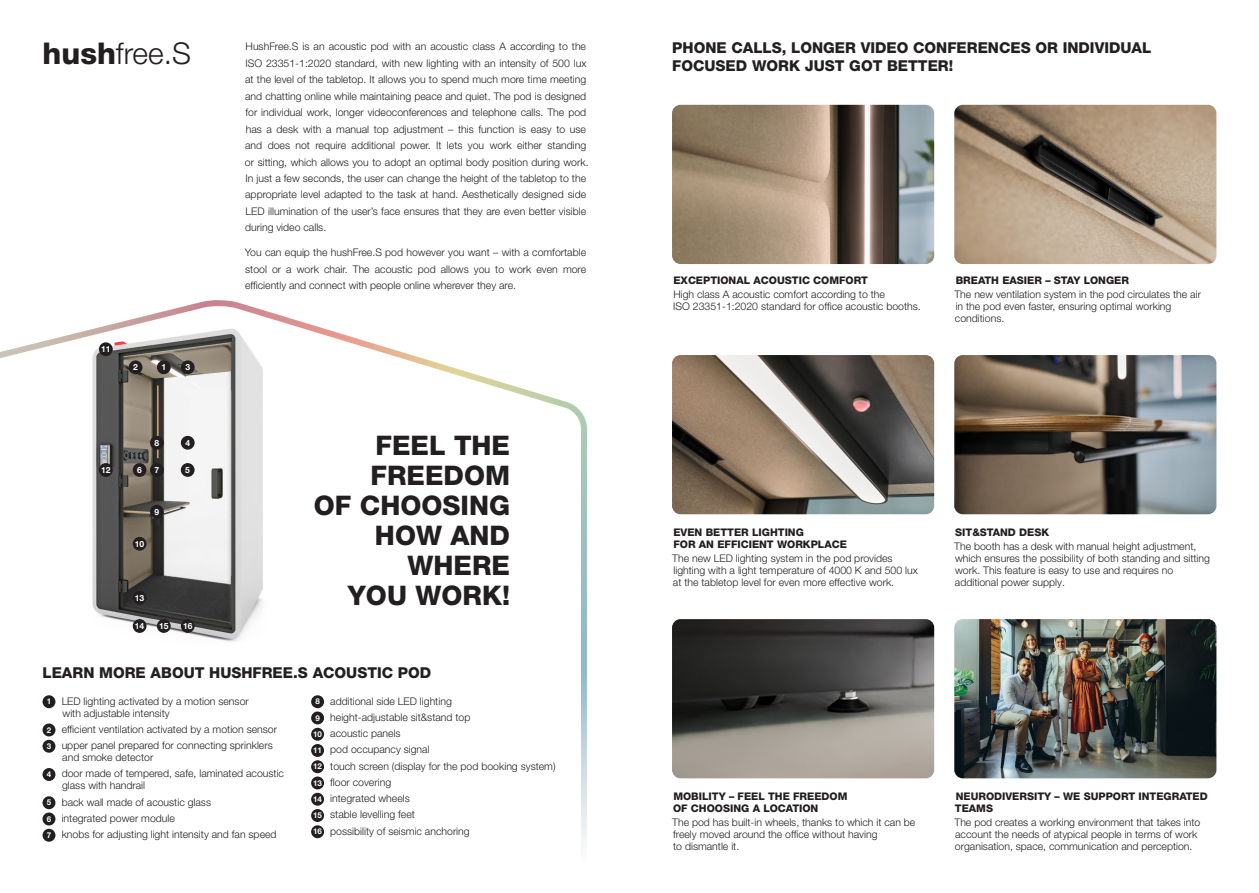
<style>
.page{position:relative;width:1259px;height:893px;background:#fff}
.page>*{position:absolute;margin:0;border:0;box-sizing:border-box;transform-origin:0 0}
.t1{font:300 30px "Helvetica Neue LT Pro";color:#231f20}
.tekst_blok_lewa_gora{font:800 27px/30px "Helvetica Neue LT Pro";color:#231f20;text-align:right}
.tekst_blok_lewa_gora-2{font:800 15px/18px "Helvetica Neue LT Pro";color:#231f20}
.tekst_blok_lewa_gora-3{font:300 10.5px/12px "Helvetica Neue LT Pro";color:#231f20}
.tekst_blok_lewa_gora-4{font:800 10.5px/12px "Helvetica Neue LT Pro";color:#231f20}
.t2{font:700 8.55px "Helvetica Neue LT Pro";color:#fff}
.t3{font:700 7.95px "Helvetica Neue LT Pro";color:#fff}
.s1{font-weight:800}
</style>
<div class="page">
<svg style="left:0;top:300px;width:587px;height:545px"></svg>
<div style="left:157px;top:360px;width:14px;height:14px;background:#231f20;border-radius:50%"></div>
<div style="left:129px;top:360px;width:13px;height:14px;background:#231f20;border-radius:50%"></div>
<div style="left:181px;top:360px;width:14px;height:14px;background:#231f20;border-radius:50%"></div>
<div style="left:181px;top:436px;width:14px;height:14px;background:#231f20;border-radius:50%"></div>
<div style="left:181px;top:463px;width:14px;height:14px;background:#231f20;border-radius:50%"></div>
<div style="left:133px;top:463px;width:13px;height:14px;background:#231f20;border-radius:50%"></div>
<div style="left:150px;top:463px;width:14px;height:14px;background:#231f20;border-radius:50%"></div>
<div style="left:150px;top:436px;width:14px;height:14px;background:#231f20;border-radius:50%"></div>
<div style="left:150px;top:505px;width:14px;height:13px;background:#231f20;border-radius:50%"></div>
<div style="left:99px;top:463px;width:14px;height:14px;background:#231f20;border-radius:50%"></div>
<div style="left:133px;top:537px;width:13px;height:14px;background:#231f20;border-radius:50%"></div>
<div style="left:99px;top:342px;width:14px;height:14px;background:#231f20;border-radius:50%"></div>
<div style="left:133px;top:591px;width:13px;height:14px;background:#231f20;border-radius:50%"></div>
<div style="left:133px;top:619px;width:13px;height:14px;background:#231f20;border-radius:50%"></div>
<div style="left:181px;top:619px;width:14px;height:14px;background:#231f20;border-radius:50%"></div>
<div style="left:157px;top:619px;width:14px;height:14px;background:#231f20;border-radius:50%"></div>
<div style="left:43px;top:695px;width:12px;height:13px;background:#231f20;border-radius:50%"></div>
<div style="left:43px;top:723px;width:12px;height:13px;background:#231f20;border-radius:50%"></div>
<div style="left:43px;top:740px;width:12px;height:13px;background:#231f20;border-radius:50%"></div>
<div style="left:43px;top:768px;width:12px;height:13px;background:#231f20;border-radius:50%"></div>
<div style="left:43px;top:796px;width:12px;height:13px;background:#231f20;border-radius:50%"></div>
<div style="left:43px;top:812px;width:12px;height:13px;background:#231f20;border-radius:50%"></div>
<div style="left:43px;top:829px;width:12px;height:13px;background:#231f20;border-radius:50%"></div>
<div style="left:311px;top:695px;width:13px;height:13px;background:#231f20;border-radius:50%"></div>
<div style="left:311px;top:711px;width:13px;height:13px;background:#231f20;border-radius:50%"></div>
<div style="left:311px;top:728px;width:13px;height:13px;background:#231f20;border-radius:50%"></div>
<div style="left:311px;top:744px;width:13px;height:13px;background:#231f20;border-radius:50%"></div>
<div style="left:311px;top:760px;width:13px;height:13px;background:#231f20;border-radius:50%"></div>
<div style="left:311px;top:776px;width:13px;height:13px;background:#231f20;border-radius:50%"></div>
<div style="left:311px;top:793px;width:13px;height:13px;background:#231f20;border-radius:50%"></div>
<div style="left:311px;top:809px;width:13px;height:13px;background:#231f20;border-radius:50%"></div>
<div style="left:311px;top:825px;width:13px;height:13px;background:#231f20;border-radius:50%"></div>
<img style="left:672px;top:619px;width:262px;height:159px">
<img style="left:672px;top:105px;width:262px;height:159px">
<img style="left:672px;top:355px;width:262px;height:159px">
<img style="left:954px;top:105px;width:262px;height:159px">
<img style="left:954px;top:619px;width:262px;height:159px">
<img style="left:954px;top:355px;width:262px;height:159px">
<h2 class="t1" style="left:43px;top:35px;width:150px"><span class="s1">hush</span>free.S</h2>
<p class="t2" style="left:101px;top:344px;width:11px">11</p>
<p class="t2" style="left:133px;top:362px;width:6px">2</p>
<p class="t2" style="left:161px;top:362px;width:6px">1</p>
<p class="t2" style="left:185px;top:362px;width:6px">3</p>
<p class="t2" style="left:101px;top:464px;width:11px">12</p>
<p class="t2" style="left:155px;top:437px;width:6px">8</p>
<p class="t2" style="left:185px;top:437px;width:6px">4</p>
<p class="t2" style="left:137px;top:464px;width:6px">6</p>
<p class="t2" style="left:155px;top:464px;width:6px">7</p>
<p class="t2" style="left:185px;top:464px;width:6px">5</p>
<p class="t2" style="left:135px;top:538px;width:11px">10</p>
<p class="t2" style="left:155px;top:506px;width:6px">9</p>
<p class="t2" style="left:135px;top:592px;width:11px">13</p>
<p class="t2" style="left:135px;top:620px;width:11px">14</p>
<p class="t2" style="left:159px;top:620px;width:11px">15</p>
<p class="t2" style="left:183px;top:620px;width:11px">16</p>
<p class="tekst_blok_lewa_gora-3" style="left:245px;top:38px;width:345px;line-height:16.5px">HushFree.S is an acoustic pod with an acoustic class A according to the ISO 23351-1:2020 standard, with new lighting with an intensity of 500 lux at the level of the tabletop. It allows you to spend much more time meeting and chatting online while maintaining peace and quiet. The pod is designed for individual work, longer videoconferences and telephone calls. The pod has a desk with a manual top adjustment – this function is easy to use and does not require additional power. It lets you work either standing or sitting, which allows you to adopt an optimal body position during work.<br>In just a few seconds, the user can change the height of the tabletop to the appropriate level adapted to the task at hand. Aesthetically designed side LED illumination of the user’s face ensures that they are even better visible during video calls.</p>
<p class="tekst_blok_lewa_gora-3" style="left:245px;top:244px;width:343px;line-height:16.5px;text-align:justify">You can equip the hushFree.S pod however you want – with a comfortable stool or a work chair. The acoustic pod allows you to work even more efficiently and connect with people online wherever they are.</p>
<p class="tekst_blok_lewa_gora" style="left:314px;top:430px;width:198px">FEEL THE<br>FREEDOM<br>OF CHOOSING<br>HOW AND<br>WHERE<br>YOU WORK!</p>
<p class="tekst_blok_lewa_gora-2" style="left:43px;top:663px;width:390px">LEARN MORE ABOUT HUSHFREE.S ACOUSTIC POD</p>
<p class="t3" style="left:47px;top:697px;width:6px">1</p>
<p class="tekst_blok_lewa_gora-3" style="left:62px;top:695px;width:189px">LED lighting activated by a motion sensor with adjustable intensity</p>
<p class="t3" style="left:47px;top:725px;width:6px">2</p>
<p class="tekst_blok_lewa_gora-3" style="left:62px;top:723px;width:217px">efficient ventilation activated by a motion sensor</p>
<p class="t3" style="left:47px;top:741px;width:6px">3</p>
<p class="tekst_blok_lewa_gora-3" style="left:62px;top:739px;width:213px">upper panel prepared for connecting sprinklers and smoke detector</p>
<p class="t3" style="left:47px;top:769px;width:6px">4</p>
<p class="tekst_blok_lewa_gora-3" style="left:62px;top:767px;width:224px">door made of tempered, safe, laminated acoustic glass with handrail</p>
<p class="t3" style="left:47px;top:798px;width:6px">5</p>
<p class="tekst_blok_lewa_gora-3" style="left:62px;top:796px;width:151px">back wall made of acoustic glass</p>
<p class="t3" style="left:47px;top:814px;width:6px">6</p>
<p class="tekst_blok_lewa_gora-3" style="left:62px;top:812px;width:115px">integrated power module</p>
<p class="t3" style="left:47px;top:830px;width:6px">7</p>
<p class="tekst_blok_lewa_gora-3" style="left:62px;top:828px;width:216px">knobs for adjusting light intensity and fan speed</p>
<p class="t3" style="left:315px;top:697px;width:6px">8</p>
<p class="tekst_blok_lewa_gora-3" style="left:330px;top:695px;width:123px">additional side LED lighting</p>
<p class="t3" style="left:315px;top:713px;width:6px">9</p>
<p class="tekst_blok_lewa_gora-3" style="left:330px;top:711px;width:142px">height-adjustable sit&amp;stand top</p>
<p class="t3" style="left:313px;top:729px;width:10px">10</p>
<p class="tekst_blok_lewa_gora-3" style="left:330px;top:727px;width:72px">acoustic panels</p>
<p class="t3" style="left:313px;top:745px;width:10px">11</p>
<p class="tekst_blok_lewa_gora-3" style="left:330px;top:743px;width:101px">pod occupancy signal</p>
<p class="t3" style="left:313px;top:762px;width:10px">12</p>
<p class="tekst_blok_lewa_gora-3" style="left:330px;top:760px;width:227px">touch screen (display for the pod booking system)</p>
<p class="t3" style="left:313px;top:778px;width:10px">13</p>
<p class="tekst_blok_lewa_gora-3" style="left:330px;top:776px;width:62px">floor covering</p>
<p class="t3" style="left:313px;top:794px;width:10px">14</p>
<p class="tekst_blok_lewa_gora-3" style="left:330px;top:792px;width:81px">integrated wheels</p>
<p class="t3" style="left:313px;top:810px;width:10px">15</p>
<p class="tekst_blok_lewa_gora-3" style="left:330px;top:808px;width:86px">stable levelling feet</p>
<p class="t3" style="left:313px;top:827px;width:10px">16</p>
<p class="tekst_blok_lewa_gora-3" style="left:330px;top:825px;width:141px">possibility of seismic anchoring</p>
<p class="tekst_blok_lewa_gora-2" style="left:672px;top:39px;width:480px">PHONE CALLS, LONGER VIDEO CONFERENCES OR INDIVIDUAL<br>FOCUSED WORK JUST GOT BETTER!</p>
<p class="tekst_blok_lewa_gora-4" style="left:673px;top:274px;width:196px">EXCEPTIONAL ACOUSTIC COMFORT</p>
<p class="tekst_blok_lewa_gora-3" style="left:673px;top:288px;width:249px">High class A acoustic comfort according to the<br>ISO 23351-1:2020 standard for office acoustic booths.</p>
<p class="tekst_blok_lewa_gora-4" style="left:955px;top:274px;width:175px">BREATH EASIER – STAY LONGER</p>
<p class="tekst_blok_lewa_gora-3" style="left:954px;top:288px;width:248px">The new ventilation system in the pod circulates the air in the pod even faster, ensuring optimal working conditions.</p>
<p class="tekst_blok_lewa_gora-4" style="left:673px;top:526px;width:175px">EVEN BETTER LIGHTING<br>FOR AN EFFICIENT WORKPLACE</p>
<p class="tekst_blok_lewa_gora-3" style="left:672px;top:552px;width:247px">The new LED lighting system in the pod provides lighting with a light temperature of 4000 K and 500 lux at the tabletop level for even more effective work.</p>
<p class="tekst_blok_lewa_gora-4" style="left:955px;top:526px;width:95px">SIT&amp;STAND DESK</p>
<p class="tekst_blok_lewa_gora-3" style="left:954px;top:540px;width:257px">The booth has a desk with manual height adjustment, which ensures the possibility of both standing and sitting work. This feature is easy to use and requires no additional power supply.</p>
<p class="tekst_blok_lewa_gora-4" style="left:673px;top:791px;width:176px">MOBILITY – FEEL THE FREEDOM<br>OF CHOOSING A LOCATION</p>
<p class="tekst_blok_lewa_gora-3" style="left:672px;top:816px;width:245px">The pod has built-in wheels, thanks to which it can be freely moved around the office without having<br>to dismantle it.</p>
<p class="tekst_blok_lewa_gora-4" style="left:955px;top:791px;width:254px">NEURODIVERSITY – WE SUPPORT INTEGRATED<br>TEAMS</p>
<p class="tekst_blok_lewa_gora-3" style="left:954px;top:816px;width:247px">The pod creates a working environment that takes into account the needs of atypical people in terms of work organisation, space, communication and perception.</p>
</div>
